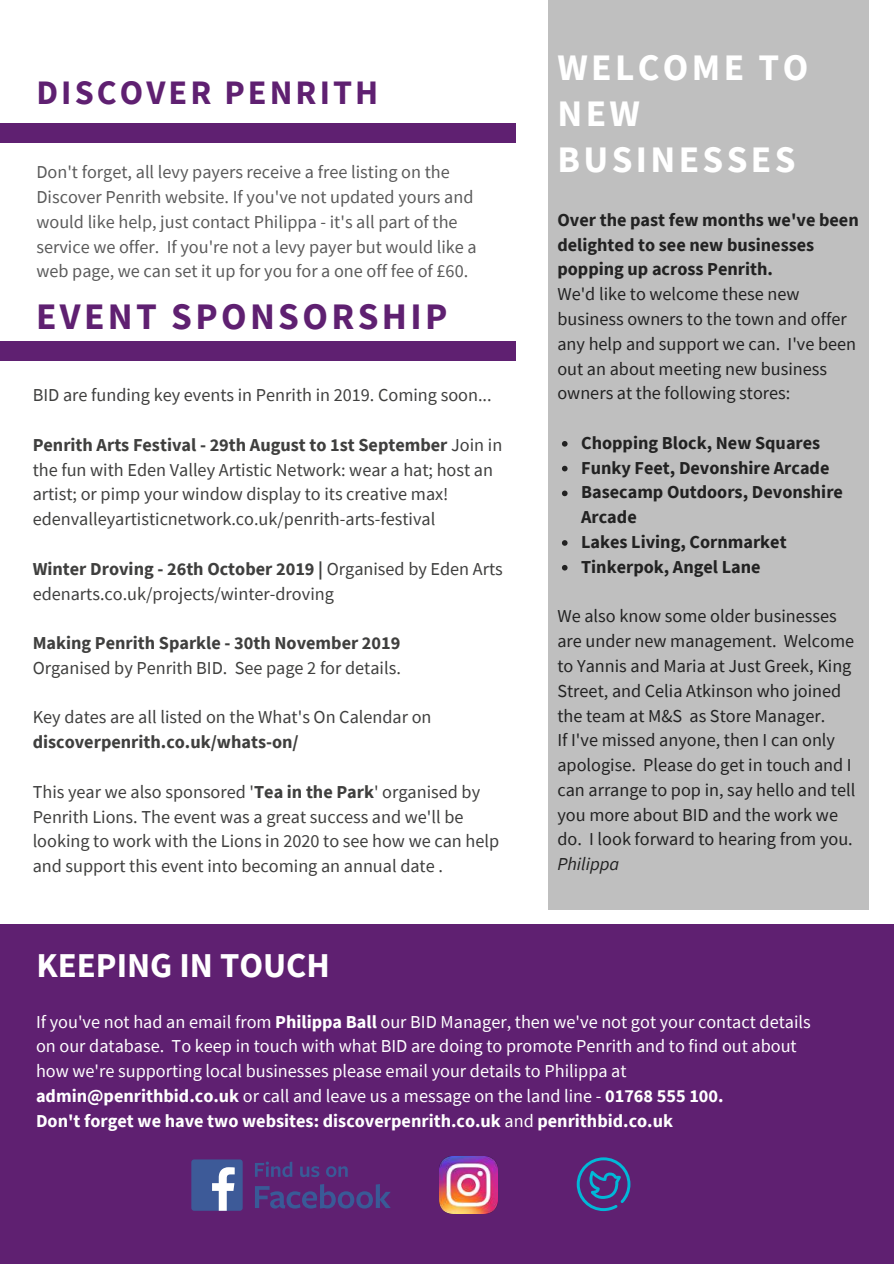
<style>
.page{position:relative;width:894px;height:1264px;background:#fff}
.page>*{position:absolute;margin:0;border:0;box-sizing:border-box;transform-origin:0 0}
.t1{font:700 37.35px/46.2px "Source Sans Pro";letter-spacing:.09em;color:#fff}
.t2{font:700 37.35px "Source Sans Pro";letter-spacing:.09em;color:#5f2071}
.t3{font:700 34.8px "Source Sans Pro";color:#fff}
.t4{font:700 34.2px "Source Sans Pro";letter-spacing:.09em;color:#5f2071}
.t5{font:18.15px/24.8px "Source Sans Pro";color:#3f3f3e}
.t6{font:18.15px/24.8px "Source Sans Pro";color:#222}
.t7{font:18.15px/24.8px "Source Sans Pro";color:#fff}
.t8{font:18.15px/24.8px "Source Sans Pro";color:#000}
.t9{font:700 18.15px/24.8px "Source Sans Pro";color:#222}
.t10{font:700 18.15px "Source Sans Pro";color:#3f3f3e}
.t11{font:italic 18.15px "Source Sans Pro";color:#222}
.s1{font-weight:700}
</style>
<div class="page">
<div style="left:548px;top:0;width:320px;height:909px;background:#bfbfbf"></div>
<div style="left:0;top:123px;width:515px;height:19px;background:#5f2071"></div>
<div style="left:0;top:924px;width:893px;height:339px;background:#5f2071"></div>
<svg style="left:255px;top:1161px;width:37px;height:16px"></svg>
<svg style="left:300px;top:1166px;width:19px;height:11px"></svg>
<svg style="left:326px;top:1166px;width:21px;height:11px"></svg>
<svg style="left:255px;top:1184px;width:135px;height:24px"></svg>
<div style="left:191px;top:1159px;width:51px;height:51px;background:#3d5a98;border-radius:3px"></div>
<svg style="left:212px;top:1167px;width:23px;height:43px"></svg>
<img style="left:439px;top:1156px;width:58px;height:57px">
<svg style="left:576px;top:1157px;width:54px;height:53px"></svg>
<svg style="left:562px;top:441px;width:5px;height:5px"></svg>
<svg style="left:562px;top:466px;width:5px;height:5px"></svg>
<svg style="left:562px;top:490px;width:5px;height:6px"></svg>
<svg style="left:562px;top:540px;width:5px;height:6px"></svg>
<svg style="left:562px;top:565px;width:5px;height:5px"></svg>
<div style="left:0;top:341px;width:515px;height:19px;background:#5f2071"></div>
<h3 class="t4" style="left:36px;top:70px;width:343px">DISCOVER PENRITH</h3>
<p class="t8" style="left:36px;top:159px;width:442px">Don't forget, all levy payers receive a free listing on the Discover Penrith website. If you've not updated yours and would like help, just contact Philippa - it's all part of the service we offer. If you're not a levy payer but would like a web page, we can set it up for you for a one off fee of £60.</p>
<h1 class="t2" style="left:36px;top:292px;width:413px">EVENT SPONSORSHIP</h1>
<p class="t5" style="left:33px;top:382px;width:460px">BID are funding key events in Penrith in 2019. Coming soon...</p>
<p class="t5" style="left:33px;top:432px;width:471px"><span class="s1">Penrith Arts Festival - 29th August to 1st September</span> Join in the fun with Eden Valley Artistic Network: wear a hat; host an artist; or pimp your window display to its creative max! edenvalleyartisticnetwork.co.uk/penrith-arts-festival</p>
<p class="t5" style="left:33px;top:556px;width:471px"><span class="s1">Winter Droving - 26th October 2019 |</span> Organised by Eden Arts edenarts.co.uk/projects/winter-droving</p>
<p class="t10" style="left:33px;top:631px;width:369px">Making Penrith Sparkle - 30th November 2019</p>
<p class="t5" style="left:33px;top:655px;width:369px">Organised by Penrith BID. See page 2 for details.</p>
<p class="t5" style="left:33px;top:704px;width:400px">Key dates are all listed on the What's On Calendar on</p>
<p class="t10" style="left:33px;top:730px;width:267px">discoverpenrith.co.uk/whats-on/</p>
<p class="t5" style="left:33px;top:779px;width:468px">This year we also sponsored '<span class="s1">Tea in the Park</span>' organised by Penrith Lions. The event was a great success and we'll be looking to work with the Lions in 2020 to see how we can help and support this event into becoming an annual date .</p>
<h1 class="t1" style="left:557px;top:43px;width:252px">WELCOME TO<br>NEW<br>BUSINESSES</h1>
<p class="t9" style="left:557px;top:207px;width:303px">Over the past few months we've been delighted to see new businesses popping up across Penrith.</p>
<p class="t6" style="left:557px;top:281px;width:300px">We'd like to welcome these new business owners to the town and offer any help and support we can. I've been out an about meeting new business owners at the following stores:</p>
<p class="t9" style="left:581px;top:430px;width:263px">Chopping Block, New Squares<br>Funky Feet, Devonshire Arcade<br>Basecamp Outdoors, Devonshire<br>Arcade<br>Lakes Living, Cornmarket<br>Tinkerpok, Angel Lane</p>
<p class="t6" style="left:557px;top:603px;width:299px">We also know some older businesses are under new management. Welcome to Yannis and Maria at Just Greek, King Street, and Celia Atkinson who joined the team at M&amp;S as Store Manager.<br>If I've missed anyone, then I can only apologise. Please do get in touch and I can arrange to pop in, say hello and tell you more about BID and the work we do. I look forward to hearing from you.</p>
<p class="t11" style="left:557px;top:852px;width:63px">Philippa</p>
<h2 class="t3" style="left:36px;top:942px;width:295px">KEEPING IN TOUCH</h2>
<p class="t7" style="left:36px;top:1008px;width:776px">If you've not had an email from <span class="s1">Philippa Ball</span> our BID Manager, then we've not got your contact details on our database. To keep in touch with what BID are doing to promote Penrith and to find out about how we're supporting local businesses please email your details to Philippa at <span class="s1">admin@penrithbid.co.uk</span> or call and leave us a message on the land line - <span class="s1">01768 555 100.<br>Don't forget we have two websites: discoverpenrith.co.uk</span> and <span class="s1">penrithbid.co.uk</span></p>
</div>
